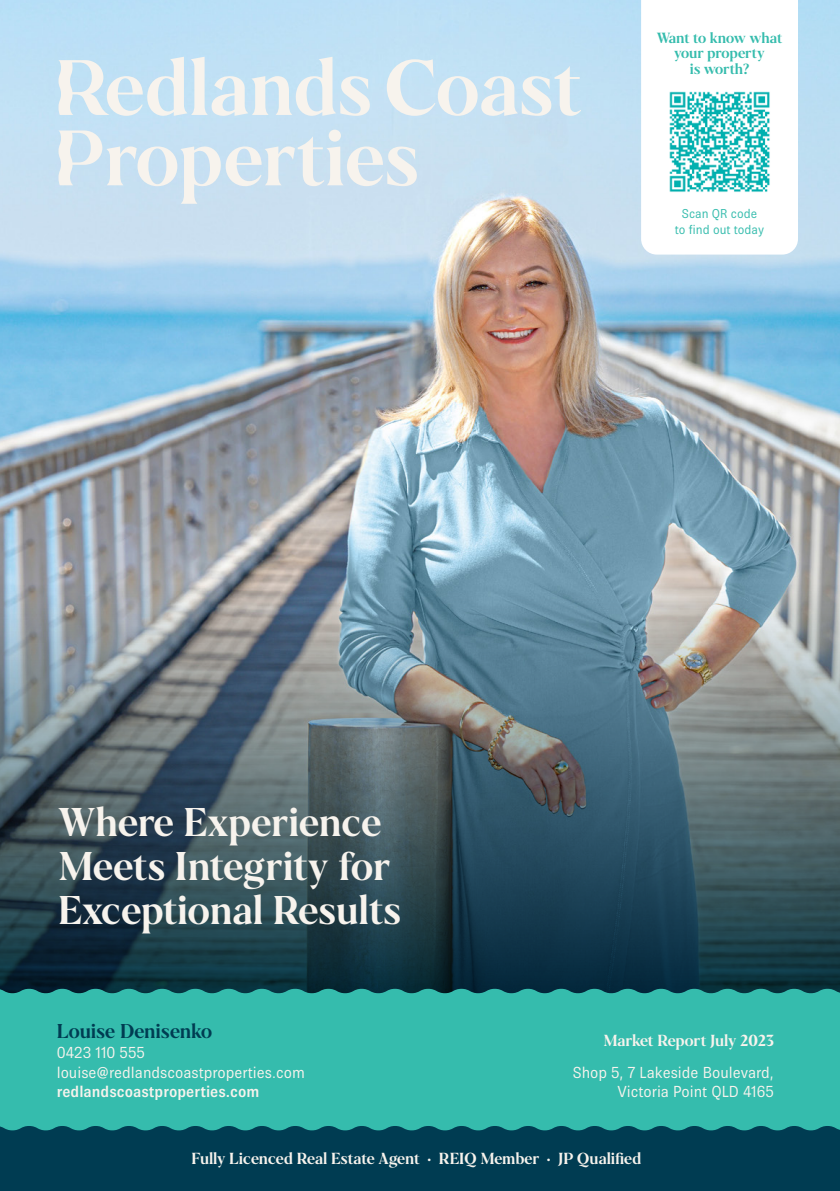
<style>
.page{position:relative;width:840px;height:1191px;background:#fff}
.page>*{position:absolute;margin:0;border:0;box-sizing:border-box;transform-origin:0 0}
.t1{font:40px/44px "Galonia";color:#f7f3ed}
.t2{font:20px "Galonia";color:#003c52}
.t3{font:16px/19.6px "Brown Pro";color:#f7f3ed}
.t4{font:16px "Galonia";letter-spacing:-.005em;color:#f7f3ed}
.t5{font:600 16px "Brown Pro";color:#f7f3ed}
.t6{font:14.8px/14.8px "Galonia";letter-spacing:-.005em;color:#35bcad;text-align:center}
.t7{font:12.8px/16.2px "Brown Pro";color:#35bcad;text-align:center}
</style>
<div class="page">
<img style="left:0;top:0;width:839px;height:584px">
<img style="left:0;top:584px;width:839px;height:404px">
<div style="left:0;top:1130px;width:839px;height:61px;background:#003c52"></div>
<svg style="left:386px;top:59px;width:195px;height:57px;background:#d3e6f2"></svg>
<svg style="left:58px;top:130px;width:359px;height:74px;background:#d3e4f0"></svg>
<svg style="left:58px;top:57px;width:312px;height:59px;background:#d4e7f1"></svg>
<svg style="left:0;top:988px;width:839px;height:18px;background:#2ca399"></svg>
<div style="left:0;top:1006px;width:839px;height:124px;background:#35bcad"></div>
<svg style="left:640px;top:0;width:157px;height:254px"></svg>
<img style="left:668px;top:91px;width:102px;height:102px">
<p class="t6" style="left:656px;top:30px;width:127px">Want to know what your property</p>
<p class="t6" style="left:689px;top:62px;width:61px">is worth?</p>
<p class="t7" style="left:674px;top:205px;width:91px">Scan QR code to find out today</p>
<h1 class="t1" style="left:58px;top:799px;width:344px">Where Experience<br>Meets Integrity for<br>Exceptional Results</h1>
<p class="t2" style="left:57px;top:1019px;width:157px">Louise Denisenko</p>
<p class="t3" style="left:57px;top:1042px;width:249px">0423 110 555 louise@redlandscoastproperties.com</p>
<p class="t5" style="left:57px;top:1083px;width:204px">redlandscoastproperties.com</p>
<p class="t4" style="left:603px;top:1030px;width:172px">Market Report July 2023</p>
<p class="t3" style="left:572px;top:1062px;width:202px;text-align:right">Shop 5, 7 Lakeside Boulevard,<br>Victoria Point QLD 4165</p>
<p class="t4" style="left:191px;top:1148px;width:451px">Fully Licenced Real Estate Agent . REIQ Member . JP Qualified</p>
</div>
